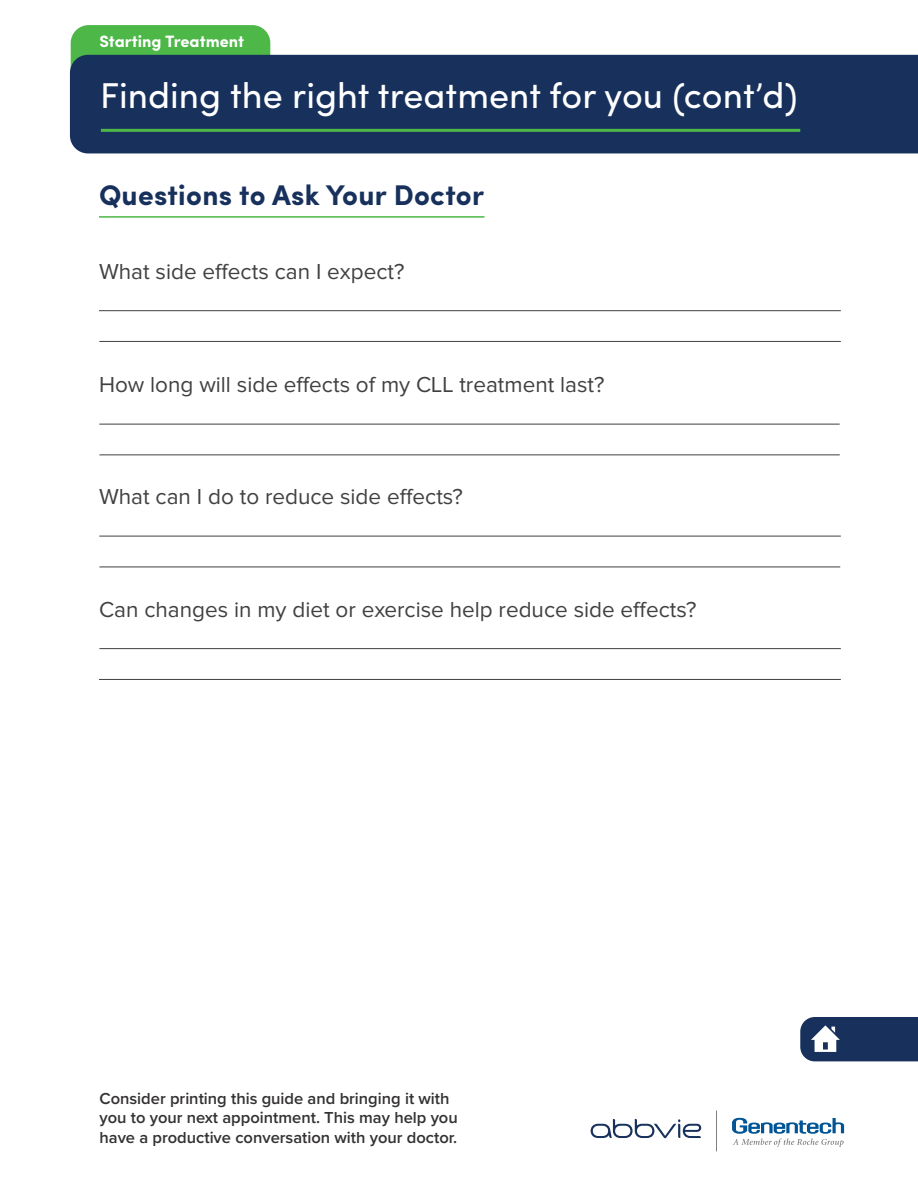
<style>
.page{position:relative;width:918px;height:1188px;background:#fff}
.page>*{position:absolute;margin:0;border:0;box-sizing:border-box;transform-origin:0 0}
.t1{font:36px "Sofia Pro";color:#fff}
.t2{font:700 28.5px "Sofia Pro";letter-spacing:.01em;color:#17315c}
.t3{font:22.5px "Proxima Nova";color:#414042}
.t4{font:600 16.5px/19.8px "Proxima Nova";color:#333132}
.t5{font:700 16.5px "Sofia Pro";color:#fff}
</style>
<div class="page">
<div style="left:71px;top:25px;width:199px;height:106px;background:#4db748;border-radius:18px"></div>
<hr style="left:99px;top:310px;width:742px;height:1px;background:#414042">
<hr style="left:99px;top:424px;width:741px;height:1px;background:#414042">
<hr style="left:99px;top:341px;width:742px;height:1px;background:#414042">
<hr style="left:99px;top:455px;width:741px;height:1px;background:#414042">
<hr style="left:99px;top:536px;width:742px;height:1px;background:#414042">
<hr style="left:99px;top:648px;width:742px;height:1px;background:#414042">
<hr style="left:99px;top:567px;width:741px;height:1px;background:#414042">
<hr style="left:99px;top:679px;width:742px;height:1px;background:#414042">
<div style="left:70px;top:55px;width:848px;height:98px;background:#17315c"></div>
<hr style="left:99px;top:216px;width:386px;height:2px;background:#4db748">
<svg style="left:800px;top:1017px;width:118px;height:44px"></svg>
<svg style="left:591px;top:1119px;width:110px;height:19px"></svg>
<hr style="left:716px;top:1111px;width:1px;height:40px;background:#7e8083">
<svg style="left:732px;top:1118px;width:112px;height:29px"></svg>
<hr style="left:101px;top:129px;width:699px;height:3px;background:#4db748">
<p class="t5" style="left:99px;top:29px;width:146px">Starting Treatment</p>
<h1 class="t1" style="left:100px;top:69px;width:699px">Finding the right treatment for you (cont’d)</h1>
<p class="t2" style="left:99px;top:173px;width:387px">Questions to Ask Your Doctor</p>
<p class="t3" style="left:99px;top:259px;width:307px">What side effects can I expect?</p>
<p class="t3" style="left:99px;top:372px;width:507px">How long will side effects of my CLL treatment last?</p>
<p class="t3" style="left:99px;top:484px;width:365px">What can I do to reduce side effects?</p>
<p class="t3" style="left:99px;top:597px;width:599px">Can changes in my diet or exercise help reduce side effects?</p>
<p class="t4" style="left:99px;top:1088px;width:360px">Consider printing this guide and bringing it with you to your next appointment. This may help you have a productive conversation with your doctor.</p>
</div>
